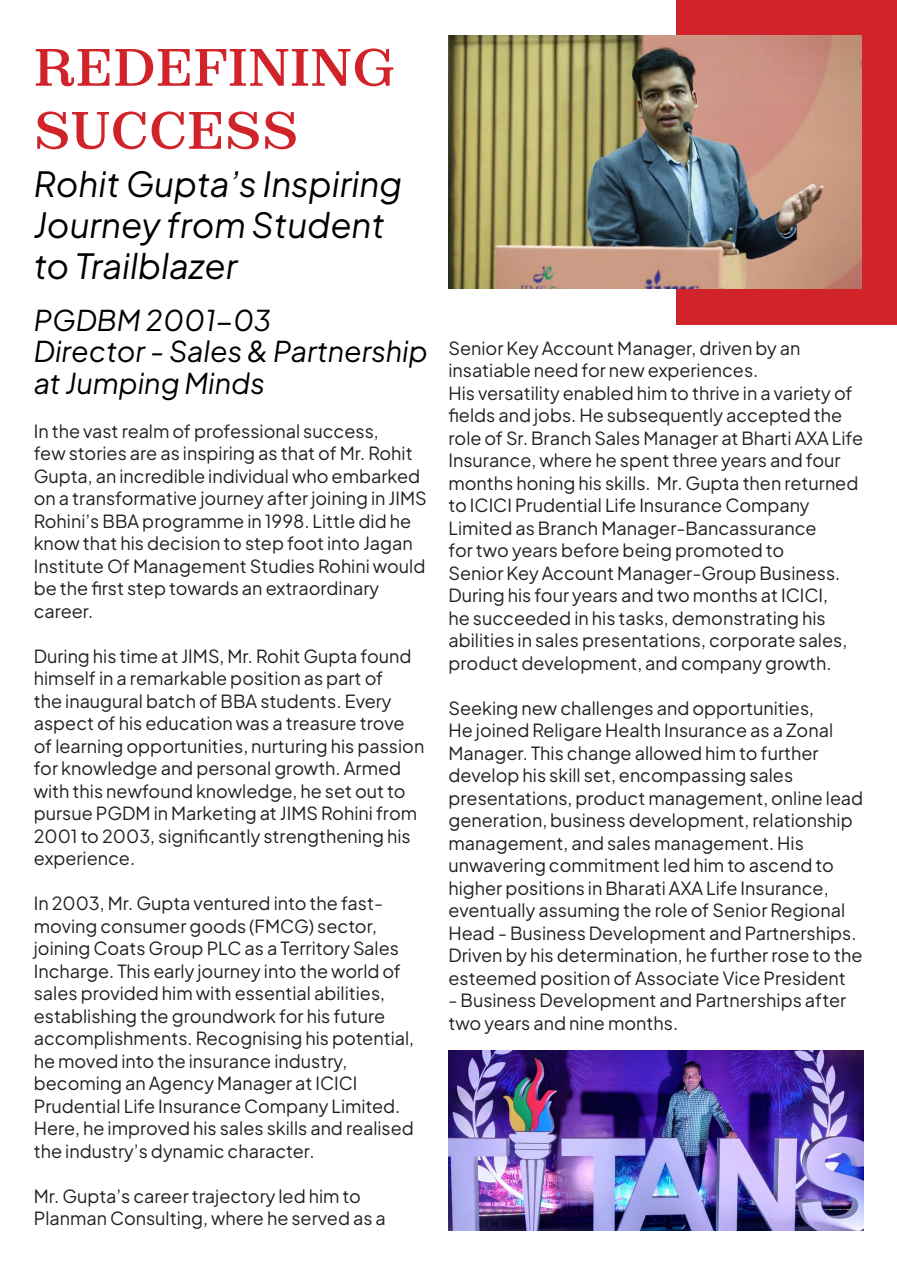
<style>
.page{position:relative;width:897px;height:1264px;background:#fff}
.page>*{position:absolute;margin:0;border:0;box-sizing:border-box;transform-origin:0 0}
.t1{font:700 52.5px/63px "Zodiak";color:#d1232a}
.t2{font:italic 34.5px/41.4px "Plus Jakarta Sans";color:#000}
.t3{font:italic 28.5px "Plus Jakarta Sans";color:#000}
.t4{font:18px/22.5px "Plus Jakarta Sans";color:#231f20}
</style>
<div class="page">
<div style="left:676px;top:0;width:220px;height:324px;background:#d1232a"></div>
<img style="left:448px;top:35px;width:413px;height:253px">
<img style="left:448px;top:1050px;width:415px;height:180px">
<p class="t1" style="left:34px;top:35px;width:363px">REDEFINING<br>SUCCESS</p>
<p class="t2" style="left:34px;top:159px;width:370px">Rohit Gupta’s Inspiring<br>Journey from Student to Trailblazer</p>
<p class="t3" style="left:34px;top:297px;width:239px">PGDBM 2001-03</p>
<p class="t3" style="left:34px;top:328px;width:395px">Director - Sales &amp; Partnership</p>
<p class="t3" style="left:34px;top:360px;width:232px">at Jumping Minds</p>
<p class="t4" style="left:34px;top:418px;width:394px">In the vast realm of professional success,<br>few stories are as inspiring as that of Mr. Rohit Gupta, an incredible individual who embarked on a transformative journey after joining in JIMS Rohini’s BBA programme in 1998. Little did he know that his decision to step foot into Jagan Institute Of Management Studies Rohini would be the first step towards an extraordinary career.</p>
<p class="t4" style="left:34px;top:643px;width:392px">During his time at JIMS, Mr. Rohit Gupta found himself in a remarkable position as part of<br>the inaugural batch of BBA students. Every aspect of his education was a treasure trove of learning opportunities, nurturing his passion for knowledge and personal growth. Armed with this newfound knowledge, he set out to pursue PGDM in Marketing at JIMS Rohini from 2001 to 2003, significantly strengthening his experience.</p>
<p class="t4" style="left:34px;top:890px;width:382px">In 2003, Mr. Gupta ventured into the fast&shy;moving consumer goods (FMCG) sector, joining Coats Group PLC as a Territory Sales Incharge. This early journey into the world of sales provided him with essential abilities, establishing the groundwork for his future accomplishments. Recognising his potential, he moved into the insurance industry, becoming an Agency Manager at ICICI Prudential Life Insurance Company Limited.<br>Here, he improved his sales skills and realised the industry’s dynamic character.</p>
<p class="t4" style="left:34px;top:1183px;width:353px">Mr. Gupta’s career trajectory led him to<br>Planman Consulting, where he served as a</p>
<p class="t4" style="left:448px;top:335px;width:353px">Senior Key Account Manager, driven by an insatiable need for new experiences.</p>
<p class="t4" style="left:448px;top:380px;width:416px">His versatility enabled him to thrive in a variety of fields and jobs. He subsequently accepted the role of Sr. Branch Sales Manager at Bharti AXA Life Insurance, where he spent three years and four months honing his skills. Mr. Gupta then returned to ICICI Prudential Life Insurance Company Limited as Branch Manager-Bancassurance<br>for two years before being promoted to<br>Senior Key Account Manager-Group Business.<br>During his four years and two months at ICICI,<br>he succeeded in his tasks, demonstrating his abilities in sales presentations, corporate sales, product development, and company growth.</p>
<p class="t4" style="left:448px;top:695px;width:416px">Seeking new challenges and opportunities,<br>He joined Religare Health Insurance as a Zonal Manager. This change allowed him to further develop his skill set, encompassing sales presentations, product management, online lead generation, business development, relationship management, and sales management. His unwavering commitment led him to ascend to higher positions in Bharati AXA Life Insurance, eventually assuming the role of Senior Regional Head - Business Development and Partnerships.<br>Driven by his determination, he further rose to the esteemed position of Associate Vice President</p>
<p class="t4" style="left:448px;top:987px;width:399px">- Business Development and Partnerships after two years and nine months.</p>
</div>
